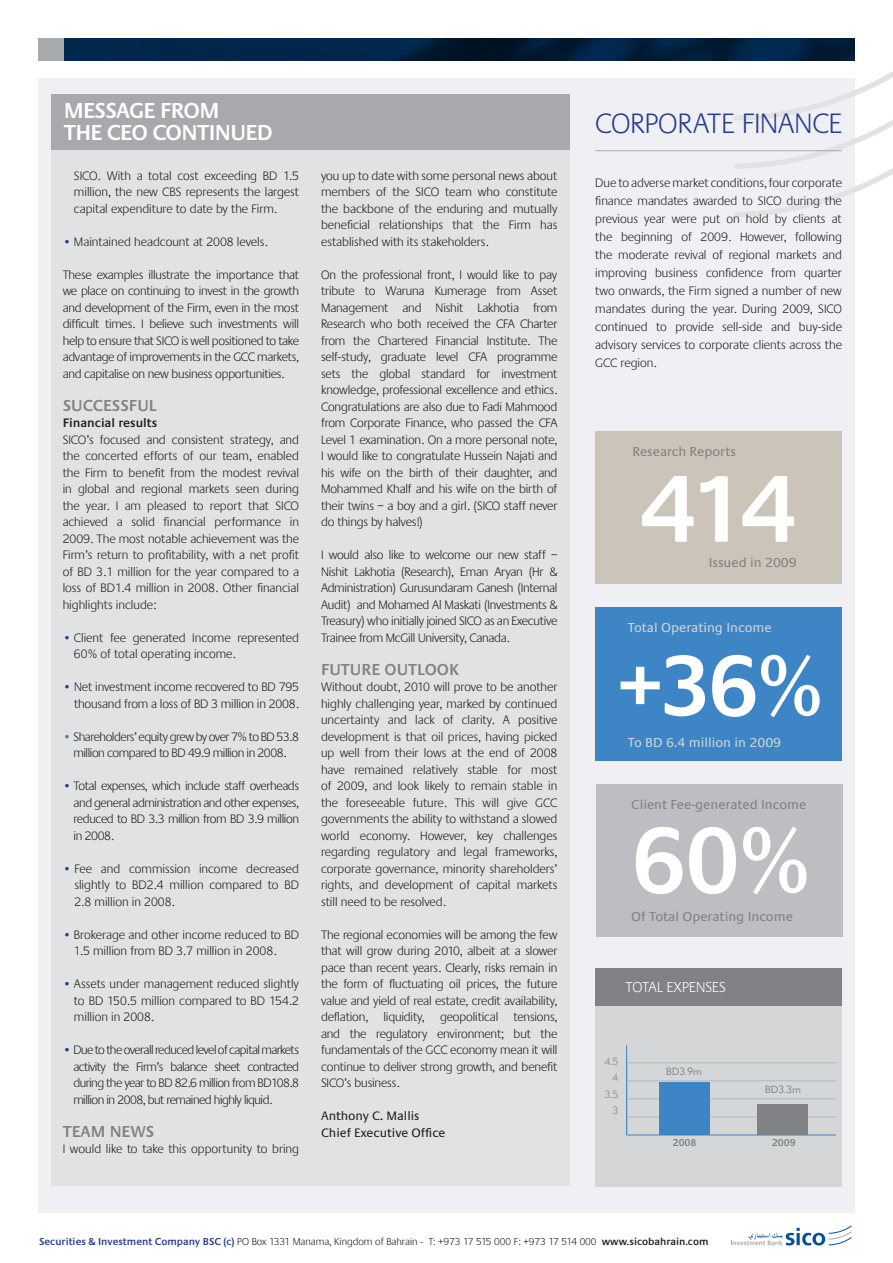
<style>
.page{position:relative;width:893px;height:1263px;background:#fff}
.page>*{position:absolute;margin:0;border:0;box-sizing:border-box;transform-origin:0 0}
.t1{font:600 97.5px "Praxis EF";color:#fff}
.t2{font:600 90px "Praxis EF";color:#fff}
.t3{font:300 29.1px "Praxis EF";color:#253f8e}
.t4{font:600 22.5px/22.5px "Praxis EF";letter-spacing:-.03em;color:#fff}
.t5{font:600 16.5px "Praxis EF";color:#808285}
.t6{font:300 15px "Praxis EF";letter-spacing:.01em;color:#fff}
._01__Body_copy{font:13.5px "Praxis EF";color:#808285}
._01__Body_copy-2{font:13.5px "Praxis EF";color:#d1d2d4}
.t7{font:300 12.75px/16.5px "Praxis EF";letter-spacing:-.01em;color:#231f20;text-align:justify}
.t8{font:300 12.75px/16.5px "Praxis EF";letter-spacing:-.035em;color:#231f20;text-align:center}
.t9{font:12.75px "Praxis EF";color:#231f20}
.t10{font:600 12.75px "Praxis EF";color:#231f20}
.t11{font:300 10.5px "Praxis EF";color:#231f20}
._01__Body_Copy{font:300 10.5px "Metro Sans";letter-spacing:-.02em;color:#808285}
._01__Body_copy-3{font:600 10.5px "Praxis EF";color:#808285}
._01__Body_Copy-2{font:300 10.5px "Metro Sans";color:#919396}
.s1{color:#253f8e}
.s2{color:#5b7794}
.s3{font-weight:600;color:#253f8e}
.s4{font-weight:600}
</style>
<div class="page">
<div style="left:38px;top:79px;width:817px;height:1134px;background:#f0f0f4"></div>
<svg style="left:729px;top:71px;width:164px;height:146px"></svg>
<svg style="left:64px;top:38px;width:791px;height:23px;background:#002140"></svg>
<div style="left:38px;top:38px;width:26px;height:23px;background:#a8a9ad"></div>
<svg style="left:731px;top:1225px;width:121px;height:21px"></svg>
<div style="left:51px;top:94px;width:519px;height:57px;background:#a8a9ad"></div>
<div style="left:51px;top:151px;width:519px;height:1035px;background:#e1e2e4"></div>
<div style="left:595px;top:431px;width:247px;height:153px;background:#cbc4b8"></div>
<div style="left:595px;top:608px;width:247px;height:153px;background:#3e85c5"></div>
<div style="left:596px;top:784px;width:247px;height:153px;background:#bdbec1"></div>
<hr style="left:595px;top:150px;width:247px;height:1px;background:#a8a9ad">
<div style="left:595px;top:997px;width:247px;height:189px;background:#d5d6d8"></div>
<div style="left:595px;top:968px;width:247px;height:38px;background:#808285"></div>
<hr style="left:626px;top:1134px;width:210px;height:1px;background:#3e85c5">
<hr style="left:627px;top:1063px;width:1px;height:72px;background:#adb9c8">
<hr style="left:627px;top:1117px;width:209px;height:1px;background:#adb9c8">
<hr style="left:627px;top:1099px;width:209px;height:1px;background:#adb9c8">
<hr style="left:627px;top:1080px;width:209px;height:1px;background:#adb9c8">
<hr style="left:627px;top:1062px;width:209px;height:1px;background:#adb9c8">
<div style="left:659px;top:1082px;width:51px;height:53px;background:#3e85c5"></div>
<hr style="left:626px;top:1045px;width:1px;height:90px;background:#3e85c5">
<div style="left:758px;top:1104px;width:50px;height:31px;background:#808285"></div>
<p class="t4" style="left:64px;top:99px;width:211px">MESSAGE FROM<br>THE CEO CONTINUED</p>
<p class="t7" style="left:74px;top:167px;width:227px">SICO. With a total cost exceeding BD 1.5 million, the new CBS represents the largest capital expenditure to date by the Firm.</p>
<p class="t7" style="left:63px;top:233px;width:207px"><span class="s1">•</span> Maintained headcount at 2008 levels.</p>
<p class="t7" style="left:63px;top:266px;width:238px">These examples illustrate the importance that we place on continuing to invest in the growth and development of the Firm, even in the most difficult times. I believe such investments will help to ensure that SICO is well positioned to take advantage of improvements in the GCC markets, and capitalise on new business opportunities.</p>
<p class="t5" style="left:63px;top:396px;width:96px">SUCCESSFUL</p>
<p class="t10" style="left:63px;top:416px;width:96px">Financial results</p>
<p class="t7" style="left:63px;top:431px;width:238px">SICO’s focused and consistent strategy, and the concerted efforts of our team, enabled the Firm to benefit from the modest revival in global and regional markets seen during the year. I am pleased to report that SICO achieved a solid financial performance in 2009. The most notable achievement was the Firm’s return to profitability, with a net profit of BD 3.1 million for the year compared to a loss of BD1.4 million in 2008. Other financial highlights include:</p>
<p class="t7" style="left:74px;top:629px;width:227px;text-indent:-11px"><span class="s1">•</span> Client fee generated Income represented<br>60% of total operating income.</p>
<p class="t7" style="left:63px;top:679px;width:238px;text-align:right"><span class="s1">•</span> Net investment income recovered to BD 795 thousand from a loss of BD 3 million in 2008.</p>
<p class="t8" style="left:63px;top:728px;width:238px"><span class="s2">•</span> Shareholders’ equity grew by over 7% to BD 53.8 million compared to BD 49.9 million in 2008.</p>
<p class="t7" style="left:74px;top:778px;width:227px;text-indent:-11px"><span class="s1">•</span> Total expenses, which include staff overheads and general administration and other expenses, reduced to BD 3.3 million from BD 3.9 million in 2008.</p>
<p class="t7" style="left:74px;top:860px;width:226px;text-indent:-12px"><span class="s1">•</span> Fee and commission income decreased slightly to BD2.4 million compared to BD 2.8 million in 2008.</p>
<p class="t7" style="left:74px;top:926px;width:227px;text-indent:-11px"><span class="s1">•</span> Brokerage and other income reduced to BD<br>1.5 million from BD 3.7 million in 2008.</p>
<p class="t7" style="left:74px;top:976px;width:227px;text-indent:-11px"><span class="s1">•</span> Assets under management reduced slightly to BD 150.5 million compared to BD 154.2 million in 2008.</p>
<p class="t7" style="left:73px;top:1042px;width:227px;text-indent:-11px"><span class="s1">•</span> Due to the overall reduced level of capital markets activity the Firm’s balance sheet contracted during the year to BD 82.6 million from BD108.8 million in 2008, but remained highly liquid.</p>
<p class="t5" style="left:63px;top:1122px;width:93px">TEAM NEWS</p>
<p class="t7" style="left:63px;top:1141px;width:238px">I would like to take this opportunity to bring</p>
<p class="t7" style="left:321px;top:167px;width:238px">you up to date with some personal news about members of the SICO team who constitute the backbone of the enduring and mutually beneficial relationships that the Firm has established with its stakeholders.</p>
<p class="t7" style="left:321px;top:266px;width:238px">On the professional front, I would like to pay tribute to Waruna Kumerage from Asset Management and Nishit Lakhotia from Research who both received the CFA Charter from the Chartered Financial Institute. The self-study, graduate level CFA programme sets the global standard for investment knowledge, professional excellence and ethics.<br>Congratulations are also due to Fadi Mahmood from Corporate Finance, who passed the CFA Level 1 examination. On a more personal note, I would like to congratulate Hussein Najati and his wife on the birth of their daughter, and Mohammed Khalf and his wife on the birth of their twins – a boy and a girl. (SICO staff never do things by halves!)</p>
<p class="t7" style="left:321px;top:547px;width:238px">I would also like to welcome our new staff – Nishit Lakhotia (Research), Eman Aryan (Hr &amp; Administration) Gurusundaram Ganesh (Internal Audit) and Mohamed Al Maskati (Investments &amp; Treasury) who initially joined SICO as an Executive Trainee from McGill University, Canada.</p>
<p class="t5" style="left:321px;top:660px;width:140px">FUTURE OUTLOOK</p>
<p class="t7" style="left:321px;top:679px;width:238px">Without doubt, 2010 will prove to be another highly challenging year, marked by continued uncertainty and lack of clarity. A positive development is that oil prices, having picked up well from their lows at the end of 2008 have remained relatively stable for most of 2009, and look likely to remain stable in the foreseeable future. This will give GCC governments the ability to withstand a slowed world economy. However, key challenges regarding regulatory and legal frameworks, corporate governance, minority shareholders’ rights, and development of capital markets still need to be resolved.</p>
<p class="t7" style="left:321px;top:926px;width:238px">The regional economies will be among the few that will grow during 2010, albeit at a slower pace than recent years. Clearly, risks remain in the form of fluctuating oil prices, the future value and yield of real estate, credit availability, deflation, liquidity, geopolitical tensions, and the regulatory environment; but the fundamentals of the GCC economy mean it will continue to deliver strong growth, and benefit SICO’s business.</p>
<p class="t9" style="left:321px;top:1109px;width:100px">Anthony C. Mallis</p>
<p class="t9" style="left:321px;top:1125px;width:126px">Chief Executive Office</p>
<p class="t3" style="left:595px;top:108px;width:248px">CORPORATE FINANCE</p>
<p class="t7" style="left:595px;top:174px;width:248px;line-height:18px">Due to adverse market conditions, four corporate finance mandates awarded to SICO during the previous year were put on hold by clients at the beginning of 2009. However, following the moderate revival of regional markets and improving business confidence from quarter two onwards, the Firm signed a number of new mandates during the year. During 2009, SICO continued to provide sell-side and buy-side advisory services to corporate clients across the GCC region.</p>
<p class="_01__Body_copy" style="left:632px;top:445px;width:105px">Research Reports</p>
<p class="t1" style="left:641px;top:455px;width:157px">414</p>
<p class="_01__Body_copy" style="left:709px;top:555px;width:90px">Issued in 2009</p>
<p class="_01__Body_copy-2" style="left:628px;top:621px;width:145px">Total Operating Income</p>
<p class="t2" style="left:618px;top:636px;width:208px">+36%</p>
<p class="_01__Body_copy-2" style="left:628px;top:735px;width:155px">To BD 6.4 million in 2009</p>
<p class="_01__Body_copy" style="left:631px;top:797px;width:177px">Client Fee-generated Income</p>
<p class="t1" style="left:632px;top:806px;width:181px">60%</p>
<p class="_01__Body_copy" style="left:631px;top:909px;width:163px">Of Total Operating Income</p>
<p class="t6" style="left:625px;top:979px;width:102px">TOTAL EXPENSES</p>
<p class="_01__Body_Copy-2" style="left:604px;top:1055px;width:16px">4.5</p>
<p class="_01__Body_Copy-2" style="left:612px;top:1072px;width:8px">4</p>
<p class="_01__Body_Copy-2" style="left:604px;top:1088px;width:16px">3.5</p>
<p class="_01__Body_Copy-2" style="left:612px;top:1105px;width:8px">3</p>
<p class="_01__Body_Copy" style="left:666px;top:1065px;width:38px">BD3.9m</p>
<p class="_01__Body_Copy" style="left:765px;top:1083px;width:38px">BD3.3m</p>
<p class="_01__Body_copy-3" style="left:673px;top:1137px;width:25px">2008</p>
<p class="_01__Body_copy-3" style="left:772px;top:1137px;width:25px">2009</p>
<p class="t11" style="left:39px;top:1236px;width:671px"><span class="s3">Securities &amp; Investment Company BSC (c)</span> PO Box 1331 Manama, Kingdom of Bahrain - T: +973 17 515 000 F: +973 17 514 000 <span class="s4">www.sicobahrain.com</span></p>
</div>
